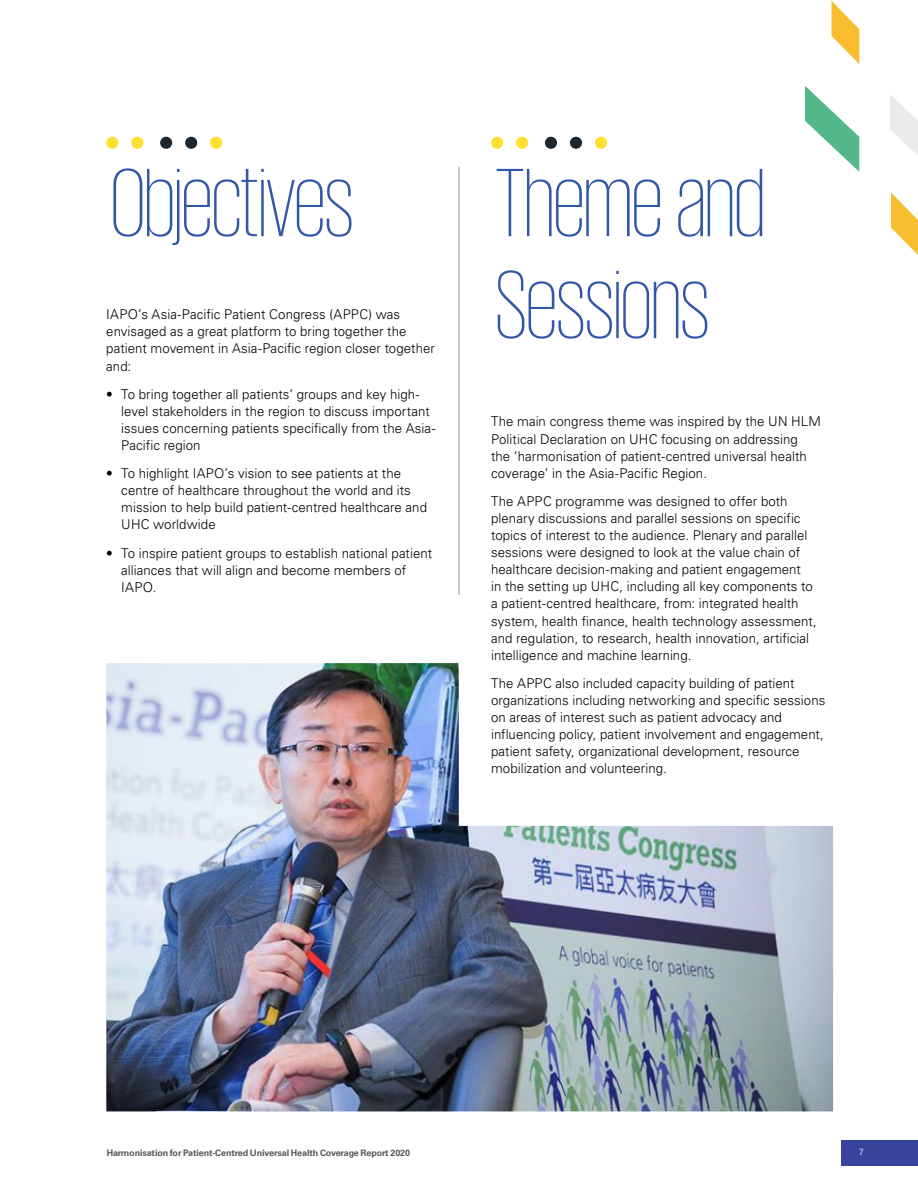
<style>
.page{position:relative;width:918px;height:1188px;background:#fff}
.page>*{position:absolute;margin:0;border:0;box-sizing:border-box;transform-origin:0 0}
.t1{font:200 99.3px/102px "KPMG";letter-spacing:-.015em;color:#3357a7}
.t2{font:300 13.5px/17.1px "Univers LT Std";letter-spacing:.005em;color:#000}
.t3{font:700 9px "Univers LT Std";letter-spacing:-.015em;color:#58595b}
.t4{font:300 9px "Univers LT Std";color:#fff}
</style>
<div class="page">
<div style="left:841px;top:1140px;width:77px;height:25px;background:#38449c"></div>
<hr style="left:459px;top:167px;width:1px;height:428px;background:#939598">
<img style="left:106px;top:663px;width:727px;height:448px">
<svg style="left:890px;top:95px;width:28px;height:60px"></svg>
<svg style="left:805px;top:86px;width:54px;height:86px"></svg>
<svg style="left:891px;top:193px;width:27px;height:62px"></svg>
<svg style="left:832px;top:1px;width:27px;height:63px"></svg>
<div style="left:210px;top:137px;width:12px;height:12px;background:#ffe030;border-radius:50%"></div>
<div style="left:185px;top:137px;width:12px;height:12px;background:#1c262e;border-radius:50%"></div>
<div style="left:160px;top:137px;width:12px;height:12px;background:#1c262e;border-radius:50%"></div>
<div style="left:131px;top:137px;width:12px;height:12px;background:#ffe030;border-radius:50%"></div>
<div style="left:106px;top:137px;width:12px;height:12px;background:#ffe030;border-radius:50%"></div>
<div style="left:595px;top:137px;width:12px;height:12px;background:#ffe030;border-radius:50%"></div>
<div style="left:570px;top:137px;width:12px;height:12px;background:#1c262e;border-radius:50%"></div>
<div style="left:545px;top:137px;width:12px;height:12px;background:#1c262e;border-radius:50%"></div>
<div style="left:516px;top:137px;width:12px;height:12px;background:#ffe030;border-radius:50%"></div>
<div style="left:491px;top:137px;width:12px;height:12px;background:#ffe030;border-radius:50%"></div>
<h1 class="t1" style="left:111px;top:150px;width:245px">Objectives</h1>
<h1 class="t1" style="left:495px;top:150px;width:271px">Theme and<br>Sessions</h1>
<p class="t2" style="left:106px;top:306px;width:330px">IAPO’s Asia-Pacific Patient Congress (APPC) was envisaged as a great platform to bring together the patient movement in Asia-Pacific region closer together and:</p>
<p class="t2" style="left:121px;top:385px;width:316px;text-indent:-15px">• To bring together all patients’ groups and key high&shy;level stakeholders in the region to discuss important issues concerning patients specifically from the Asia-Pacific region</p>
<p class="t2" style="left:121px;top:465px;width:307px;text-indent:-15px">• To highlight IAPO’s vision to see patients at the centre of healthcare throughout the world and its mission to help build patient-centred healthcare and UHC worldwide</p>
<p class="t2" style="left:121px;top:544px;width:312px;text-indent:-15px">• To inspire patient groups to establish national patient alliances that will align and become members of<br>IAPO.</p>
<p class="t2" style="left:491px;top:413px;width:331px">The main congress theme was inspired by the UN HLM Political Declaration on UHC focusing on addressing<br>the ‘harmonisation of patient-centred universal health coverage’ in the Asia-Pacific Region.</p>
<p class="t2" style="left:491px;top:493px;width:327px">The APPC programme was designed to offer both plenary discussions and parallel sessions on specific topics of interest to the audience. Plenary and parallel sessions were designed to look at the value chain of healthcare decision-making and patient engagement<br>in the setting up UHC, including all key components to a patient-centred healthcare, from: integrated health system, health finance, health technology assessment, and regulation, to research, health innovation, artificial intelligence and machine learning.</p>
<p class="t2" style="left:491px;top:675px;width:336px">The APPC also included capacity building of patient organizations including networking and specific sessions on areas of interest such as patient advocacy and influencing policy, patient involvement and engagement, patient safety, organizational development, resource mobilization and volunteering.</p>
<p class="t3" style="left:107px;top:1147px;width:305px">Harmonisation for Patient-Centred Universal Health Coverage Report 2020</p>
<p class="t4" style="left:859px;top:1147px;width:7px">7</p>
</div>
